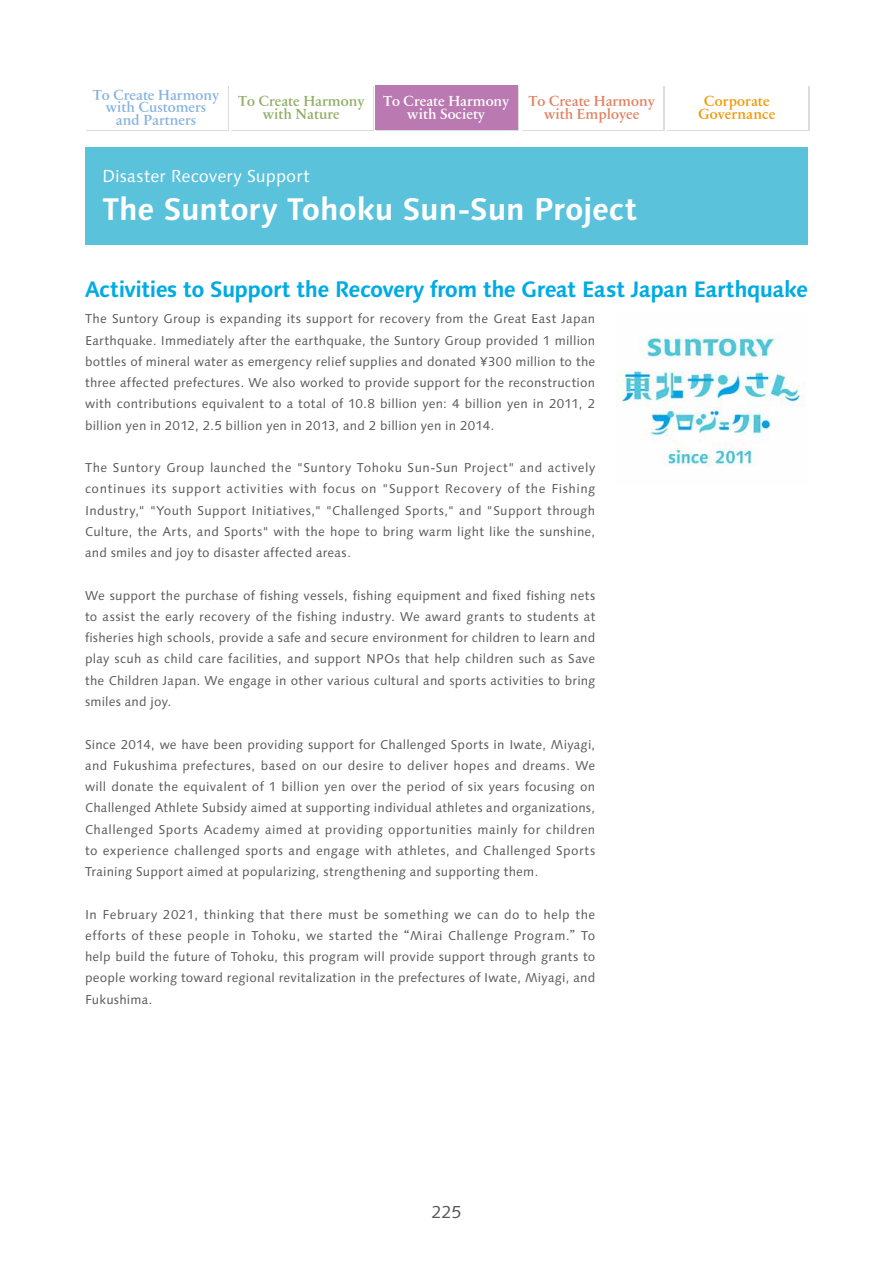
<style>
.page{position:relative;width:893px;height:1263px;background:#fff}
.page>*{position:absolute;margin:0;border:0;box-sizing:border-box;transform-origin:0 0}
.t1{font:700 29.7px "Suntory Gothic";letter-spacing:-.005em;color:#fff}
.t2{font:700 21.3px "Suntory Gothic";letter-spacing:-.03em;color:#00abe4}
.t3{font:16.5px "Suntory Gothic";color:#fff}
.t4{font:16.5px "Suntory Gothic";color:#595757}
.t5{font:700 13.8px/12.8px "Suntory Mincho";color:#86b3e0;text-align:center}
.t6{font:700 13.8px/12.8px "Suntory Mincho";color:#e0815e;text-align:center}
.t7{font:700 13.8px/12.8px "Suntory Mincho";color:#fff;text-align:center}
.t8{font:700 13.8px/12.8px "Suntory Mincho";color:#90ad66;text-align:center}
.t9{font:700 13.8px/12.8px "Suntory Mincho";letter-spacing:.01em;color:#f39700;text-align:center}
.t10{font:12.15px/21.3px "Suntory Gothic";letter-spacing:.015em;color:#595757;text-align:justify}
</style>
<div class="page">
<div style="left:85px;top:147px;width:723px;height:97px;background:#5bc2dc"></div>
<img style="left:617px;top:336px;width:188px;height:130px">
<div style="left:377px;top:87px;width:142px;height:44px;background:#ba79b1"></div>
<div style="left:375px;top:85px;width:142px;height:45px;background:#ba79b1"></div>
<div style="left:522px;top:87px;width:142px;height:44px;background:#dcdddd"></div>
<div style="left:521px;top:85px;width:142px;height:45px;background:#fff"></div>
<div style="left:667px;top:87px;width:142px;height:44px;background:#dcdddd"></div>
<div style="left:666px;top:85px;width:142px;height:45px;background:#fff"></div>
<p class="t5" style="left:93px;top:89px;width:128px">To Create Harmony with Customers and Partners</p>
<p class="t6" style="left:528px;top:96px;width:128px">To Create Harmony with Employee</p>
<p class="t9" style="left:698px;top:96px;width:78px">Corporate<br>Governance</p>
<p class="t8" style="left:238px;top:96px;width:128px">To Create Harmony with Nature</p>
<p class="t7" style="left:383px;top:96px;width:128px">To Create Harmony with Society</p>
<h3 class="t3" style="left:102px;top:168px;width:209px">Disaster Recovery Support</h3>
<h1 class="t1" style="left:102px;top:194px;width:537px">The Suntory Tohoku Sun-Sun Project</h1>
<h2 class="t2" style="left:85px;top:278px;width:724px">Activities to Support the Recovery from the Great East Japan Earthquake</h2>
<p class="t10" style="left:85px;top:309px;width:512px">The Suntory Group is expanding its support for recovery from the Great East Japan Earthquake. Immediately after the earthquake, the Suntory Group provided 1 million bottles of mineral water as emergency relief supplies and donated ¥300 million to the three affected prefectures. We also worked to provide support for the reconstruction with contributions equivalent to a total of 10.8 billion yen: 4 billion yen in 2011, 2 billion yen in 2012, 2.5 billion yen in 2013, and 2 billion yen in 2014.</p>
<p class="t10" style="left:85px;top:458px;width:512px">The Suntory Group launched the "Suntory Tohoku Sun-Sun Project" and actively continues its support activities with focus on "Support Recovery of the Fishing Industry," "Youth Support Initiatives," "Challenged Sports," and "Support through Culture, the Arts, and Sports" with the hope to bring warm light like the sunshine, and smiles and joy to disaster affected areas.</p>
<p class="t10" style="left:85px;top:585px;width:512px">We support the purchase of fishing vessels, fishing equipment and fixed fishing nets to assist the early recovery of the fishing industry. We award grants to students at fisheries high schools, provide a safe and secure environment for children to learn and play scuh as child care facilities, and support NPOs that help children such as Save the Children Japan. We engage in other various cultural and sports activities to bring smiles and joy.</p>
<p class="t10" style="left:85px;top:734px;width:512px">Since 2014, we have been providing support for Challenged Sports in Iwate, Miyagi, and Fukushima prefectures, based on our desire to deliver hopes and dreams. We will donate the equivalent of 1 billion yen over the period of six years focusing on Challenged Athlete Subsidy aimed at supporting individual athletes and organizations, Challenged Sports Academy aimed at providing opportunities mainly for children to experience challenged sports and engage with athletes, and Challenged Sports Training Support aimed at popularizing, strengthening and supporting them.</p>
<p class="t10" style="left:85px;top:904px;width:512px">In February 2021, thinking that there must be something we can do to help the efforts of these people in Tohoku, we started the “Mirai Challenge Program.”To help build the future of Tohoku, this program will provide support through grants to people working toward regional revitalization in the prefectures of Iwate, Miyagi, and Fukushima.</p>
<h3 class="t4" style="left:431px;top:1204px;width:32px">225</h3>
</div>
